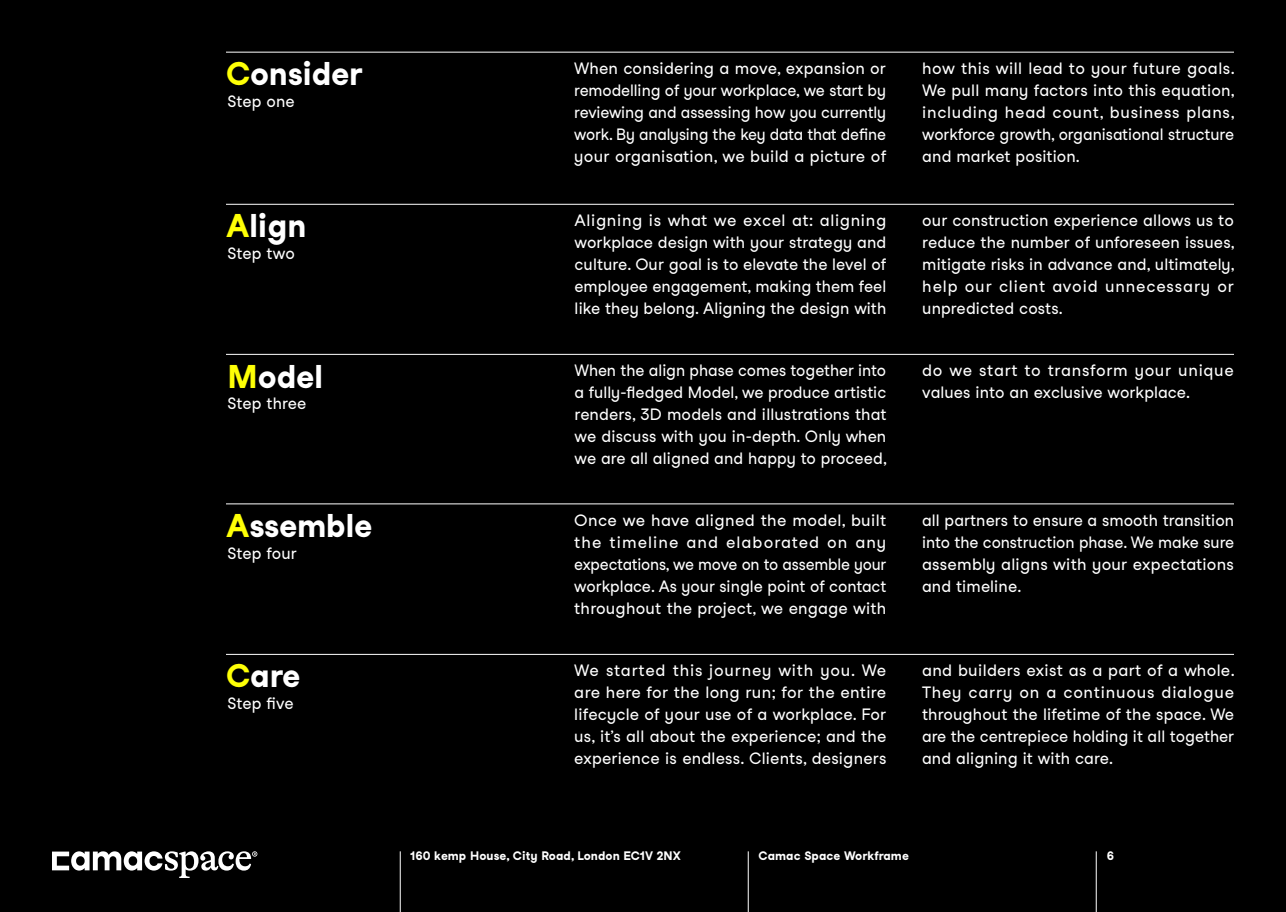
<style>
.page{position:relative;width:1286px;height:912px;background:#000}
.page>*{position:absolute;margin:0;border:0;box-sizing:border-box;transform-origin:0 0}
.t1{font:32px "Studio Feixen Sans Bold";color:#fff}
.t2{font:16px/22px "Studio Feixen Sans Normal";letter-spacing:.01em;color:#fff;text-align:justify}
.t3{font:12px "Studio Feixen Sans Bold";letter-spacing:.01em;color:#fff}
.s1{color:#feff06}
</style>
<div class="page">
<hr style="left:226px;top:52px;width:1008px;height:1px;background:#fff">
<hr style="left:226px;top:204px;width:1008px;height:1px;background:#fff">
<hr style="left:226px;top:354px;width:1008px;height:1px;background:#fff">
<hr style="left:226px;top:504px;width:1008px;height:1px;background:#fff">
<hr style="left:226px;top:654px;width:1008px;height:1px;background:#fff">
<hr style="left:400px;top:851px;width:1px;height:61px;background:#fff">
<hr style="left:1096px;top:851px;width:1px;height:61px;background:#fff">
<hr style="left:748px;top:851px;width:1px;height:61px;background:#fff">
<svg style="left:52px;top:851px;width:205px;height:27px"></svg>
<h1 class="t1" style="left:226px;top:55px;width:138px"><span class="s1">C</span>onsider</h1>
<p class="t2" style="left:228px;top:91px;width:69px">Step one</p>
<h1 class="t1" style="left:226px;top:207px;width:82px"><span class="s1">A</span>lign</h1>
<p class="t2" style="left:228px;top:242px;width:69px">Step two</p>
<h1 class="t1" style="left:228px;top:357px;width:97px"><span class="s1">M</span>odel</h1>
<p class="t2" style="left:228px;top:393px;width:80px">Step three</p>
<h1 class="t1" style="left:226px;top:507px;width:148px"><span class="s1">A</span>ssemble</h1>
<p class="t2" style="left:228px;top:542px;width:71px">Step four</p>
<h1 class="t1" style="left:226px;top:657px;width:76px"><span class="s1">C</span>are</h1>
<p class="t2" style="left:228px;top:692px;width:68px">Step five</p>
<p class="t2" style="left:574px;top:57px;width:313px">When considering a move, expansion or remodelling of your workplace, we start by reviewing and assessing how you currently work. By analysing the key data that define your organisation, we build a picture of</p>
<p class="t2" style="left:575px;top:209px;width:313px">Aligning is what we excel at: aligning workplace design with your strategy and culture. Our goal is to elevate the level of employee engagement, making them feel like they belong. Aligning the design with</p>
<p class="t2" style="left:575px;top:360px;width:314px">When the align phase comes together into a fully-fledged Model, we produce artistic renders, 3D models and illustrations that we discuss with you in-depth. Only when we are all aligned and happy to proceed,</p>
<p class="t2" style="left:574px;top:509px;width:314px">Once we have aligned the model, built the timeline and elaborated on any expectations, we move on to assemble your workplace. As your single point of contact throughout the project, we engage with</p>
<p class="t2" style="left:574px;top:659px;width:314px">We started this journey with you. We are here for the long run; for the entire lifecycle of your use of a workplace. For us, it’s all about the experience; and the experience is endless. Clients, designers</p>
<p class="t2" style="left:922px;top:57px;width:314px">how this will lead to your future goals.<br>We pull many factors into this equation, including head count, business plans, workforce growth, organisational structure and market position.</p>
<p class="t2" style="left:922px;top:209px;width:314px">our construction experience allows us to reduce the number of unforeseen issues, mitigate risks in advance and, ultimately, help our client avoid unnecessary or unpredicted costs.</p>
<p class="t2" style="left:922px;top:360px;width:313px">do we start to transform your unique values into an exclusive workplace.</p>
<p class="t2" style="left:922px;top:509px;width:314px">all partners to ensure a smooth transition into the construction phase. We make sure assembly aligns with your expectations and timeline.</p>
<p class="t2" style="left:922px;top:659px;width:314px">and builders exist as a part of a whole.<br>They carry on a continuous dialogue throughout the lifetime of the space. We are the centrepiece holding it all together and aligning it with care.</p>
<p class="t3" style="left:410px;top:849px;width:272px">160 kemp House, City Road, London EC1V 2NX</p>
<p class="t3" style="left:758px;top:849px;width:152px">Camac Space Workframe</p>
<p class="t3" style="left:1107px;top:849px;width:9px">6</p>
</div>
